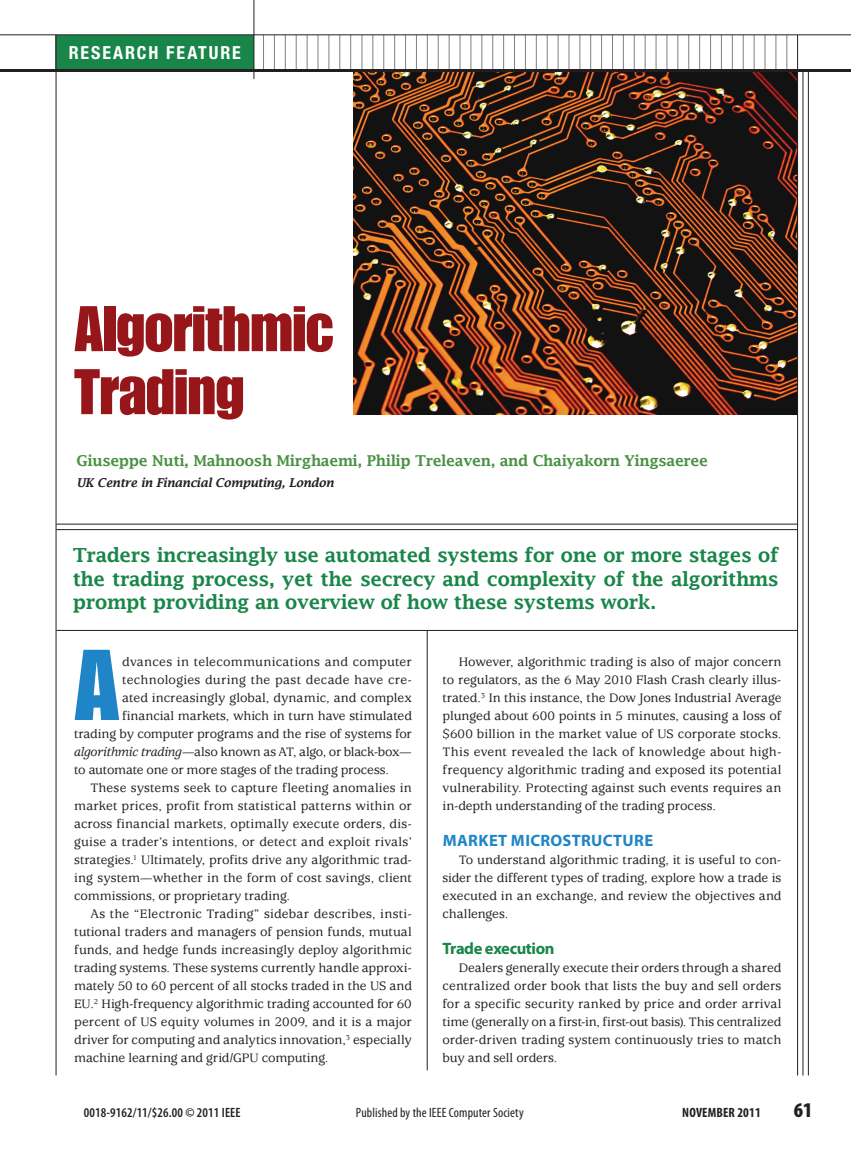
<style>
.page{position:relative;width:851px;height:1161px;background:#fff}
.page>*{position:absolute;margin:0;border:0;box-sizing:border-box;transform-origin:0 0}
.INTRO{font:98.4px "Impact LT Std";color:#1f85c6}
.ARTICLE_TITLE_2{font:63px/63px "Impact LT Std";letter-spacing:-.015em;color:#961619}
.t1{font:900 condensed 21px "Myriad Pro";color:#231f20}
.ABSRACT_PRINT{font:600 19.5px/23.4px "Lucida Fax";letter-spacing:-.025em;color:#198649;text-align:justify}
.SECTION_TITLE{font:700 condensed 18px "Helvetica Neue LT Std";letter-spacing:.105em;color:#fff}
.Heading_1{font:700 16.5px "Myriad Pro";letter-spacing:.02em;color:#1f85c6}
.Heading_2{font:700 16.5px "Myriad Pro";letter-spacing:-.025em;color:#198649}
.AUTHOR{font:600 15px "Lucida Fax";letter-spacing:-.025em;color:#499142}
.PARAGRAPH{font:500 13.5px/18px "Usherwood Std";color:#231f20;text-align:justify}
.INTRO-2{font:500 13.5px "Usherwood Std";color:#231f20}
.INTRO-3{font:500 13.5px "Usherwood Std";letter-spacing:-.02em;color:#231f20}
.INTRO-4{font:500 13.5px "Usherwood Std";letter-spacing:.02em;color:#231f20}
.INTRO-5{font:500 13.5px "Usherwood Std";letter-spacing:.025em;color:#231f20}
.t2{font:condensed 13.5px "Myriad Pro";letter-spacing:.01em;color:#231f20}
.t3{font:600 condensed 13.5px "Myriad Pro";letter-spacing:.01em;color:#231f20}
.t4{font:700 condensed 13.5px "Myriad Pro";letter-spacing:.01em;color:#231f20}
.AUTHOR-2{font:italic 600 12px "Lucida Fax";letter-spacing:-.025em;color:#231f20}
.s1{font-style:italic}
</style>
<div class="page">
<img style="left:354px;top:72px;width:443px;height:342px">
<hr style="left:427px;top:630px;width:1px;height:440px;background:#231f20">
<hr style="left:56px;top:524px;width:741px;height:1px;background:#231f20">
<hr style="left:56px;top:529px;width:741px;height:1px;background:#231f20">
<hr style="left:56px;top:630px;width:741px;height:1px;background:#231f20">
<div style="left:56px;top:35px;width:198px;height:35px;background:#198649"></div>
<hr style="left:55px;top:35px;width:1px;height:36px;background:#808285">
<hr style="left:285px;top:35px;width:1px;height:36px;background:#808285">
<hr style="left:317px;top:35px;width:1px;height:36px;background:#808285">
<hr style="left:339px;top:35px;width:1px;height:36px;background:#808285">
<hr style="left:274px;top:35px;width:1px;height:36px;background:#808285">
<hr style="left:296px;top:35px;width:1px;height:36px;background:#808285">
<hr style="left:328px;top:35px;width:1px;height:36px;background:#808285">
<hr style="left:263px;top:35px;width:1px;height:36px;background:#808285">
<hr style="left:306px;top:35px;width:1px;height:36px;background:#808285">
<hr style="left:350px;top:35px;width:1px;height:36px;background:#808285">
<hr style="left:361px;top:35px;width:1px;height:36px;background:#808285">
<hr style="left:372px;top:35px;width:1px;height:36px;background:#808285">
<hr style="left:383px;top:35px;width:1px;height:36px;background:#808285">
<hr style="left:394px;top:35px;width:1px;height:36px;background:#808285">
<hr style="left:405px;top:35px;width:1px;height:36px;background:#808285">
<hr style="left:416px;top:35px;width:1px;height:36px;background:#808285">
<hr style="left:427px;top:35px;width:1px;height:36px;background:#808285">
<hr style="left:437px;top:35px;width:1px;height:36px;background:#808285">
<hr style="left:448px;top:35px;width:1px;height:36px;background:#808285">
<hr style="left:459px;top:35px;width:1px;height:36px;background:#808285">
<hr style="left:470px;top:35px;width:1px;height:36px;background:#808285">
<hr style="left:481px;top:35px;width:1px;height:36px;background:#808285">
<hr style="left:492px;top:35px;width:1px;height:36px;background:#808285">
<hr style="left:503px;top:35px;width:1px;height:36px;background:#808285">
<hr style="left:514px;top:35px;width:1px;height:36px;background:#808285">
<hr style="left:525px;top:35px;width:1px;height:36px;background:#808285">
<hr style="left:535px;top:35px;width:2px;height:36px;background:#808285">
<hr style="left:546px;top:35px;width:1px;height:36px;background:#808285">
<hr style="left:557px;top:35px;width:1px;height:36px;background:#808285">
<hr style="left:568px;top:35px;width:1px;height:36px;background:#808285">
<hr style="left:579px;top:35px;width:1px;height:36px;background:#808285">
<hr style="left:590px;top:35px;width:1px;height:36px;background:#808285">
<hr style="left:612px;top:35px;width:1px;height:36px;background:#808285">
<hr style="left:644px;top:35px;width:1px;height:36px;background:#808285">
<hr style="left:677px;top:35px;width:1px;height:36px;background:#808285">
<hr style="left:699px;top:35px;width:1px;height:36px;background:#808285">
<hr style="left:731px;top:35px;width:1px;height:36px;background:#808285">
<hr style="left:753px;top:35px;width:1px;height:36px;background:#808285">
<hr style="left:601px;top:35px;width:1px;height:36px;background:#808285">
<hr style="left:633px;top:35px;width:1px;height:36px;background:#808285">
<hr style="left:655px;top:35px;width:1px;height:36px;background:#808285">
<hr style="left:688px;top:35px;width:1px;height:36px;background:#808285">
<hr style="left:721px;top:35px;width:1px;height:36px;background:#808285">
<hr style="left:764px;top:35px;width:1px;height:36px;background:#808285">
<hr style="left:622px;top:35px;width:2px;height:36px;background:#808285">
<hr style="left:666px;top:35px;width:1px;height:36px;background:#808285">
<hr style="left:710px;top:35px;width:1px;height:36px;background:#808285">
<hr style="left:742px;top:35px;width:1px;height:36px;background:#808285">
<hr style="left:786px;top:35px;width:1px;height:36px;background:#808285">
<hr style="left:775px;top:35px;width:1px;height:36px;background:#808285">
<hr style="left:0;top:34px;width:850px;height:1px;background:#231f20">
<hr style="left:0;top:69px;width:850px;height:3px;background:#231f20">
<hr style="left:56px;top:35px;width:1px;height:1041px;background:#231f20">
<hr style="left:253px;top:0;width:1px;height:79px;background:#231f20">
<hr style="left:802px;top:69px;width:1px;height:1007px;background:#231f20">
<hr style="left:808px;top:69px;width:1px;height:1007px;background:#231f20">
<hr style="left:797px;top:35px;width:1px;height:1040px;background:#231f20">
<p class="SECTION_TITLE" style="left:69px;top:41px;width:173px">RESEARCH FEATURE</p>
<p class="ARTICLE_TITLE_2" style="left:74px;top:297px;width:260px">Algorithmic<br>Trading</p>
<p class="AUTHOR" style="left:76px;top:452px;width:633px">Giuseppe Nuti, Mahnoosh Mirghaemi, Philip Treleaven, and Chaiyakorn Yingsaeree</p>
<p class="AUTHOR-2" style="left:76px;top:476px;width:259px">UK Centre in Financial Computing, London</p>
<p class="ABSRACT_PRINT" style="left:73px;top:544px;width:707px">Traders increasingly use automated systems for one or more stages of the trading process, yet the secrecy and complexity of the algorithms prompt providing an overview of how these systems work.</p>
<p class="INTRO" style="left:74px;top:628px;width:47px">A</p>
<p class="INTRO-5" style="left:122px;top:654px;width:291px">dvances in telecommunications and computer</p>
<p class="INTRO-4" style="left:122px;top:672px;width:291px">technologies during the past decade have cre-</p>
<p class="INTRO-2" style="left:122px;top:690px;width:291px">ated increasingly global, dynamic, and complex</p>
<p class="INTRO-2" style="left:122px;top:708px;width:291px">financial markets, which in turn have stimulated</p>
<p class="INTRO-2" style="left:74px;top:726px;width:339px">trading by computer programs and the rise of systems for</p>
<p class="INTRO-3" style="left:74px;top:744px;width:339px"><span class="s1">algorithmic trading</span>—also known as AT, algo, or black-box—</p>
<p class="INTRO-2" style="left:74px;top:762px;width:316px">to automate one or more stages of the trading process.</p>
<p class="PARAGRAPH" style="left:74px;top:779px;width:339px;text-indent:16px">These systems seek to capture fleeting anomalies in market prices, profit from statistical patterns within or across financial markets, optimally execute orders, dis&shy;guise a trader’s intentions, or detect and exploit rivals’ strategies.<sup>1</sup> Ultimately, profits drive any algorithmic trad&shy;ing system—whether in the form of cost savings, client commissions, or proprietary trading.</p>
<p class="PARAGRAPH" style="left:74px;top:905px;width:339px;text-indent:16px">As the “Electronic Trading” sidebar describes, insti&shy;tutional traders and managers of pension funds, mutual funds, and hedge funds increasingly deploy algorithmic trading systems. These systems currently handle approxi&shy;mately 50 to 60 percent of all stocks traded in the US and EU.<sup>2</sup> High-frequency algorithmic trading accounted for 60 percent of US equity volumes in 2009, and it is a major driver for computing and analytics innovation,<sup>3</sup> especially machine learning and grid/GPU computing.</p>
<p class="PARAGRAPH" style="left:442px;top:653px;width:340px;text-indent:16px">However, algorithmic trading is also of major concern to regulators, as the 6 May 2010 Flash Crash clearly illus&shy;trated.<sup>3</sup> In this instance, the Dow Jones Industrial Average plunged about 600 points in 5 minutes, causing a loss of $600 billion in the market value of US corporate stocks.<br>This event revealed the lack of knowledge about high&shy;frequency algorithmic trading and exposed its potential vulnerability. Protecting against such events requires an in-depth understanding of the trading process.</p>
<p class="Heading_1" style="left:443px;top:830px;width:212px">MARKET MICROSTRUCTURE</p>
<p class="PARAGRAPH" style="left:442px;top:851px;width:340px;text-indent:16px">To understand algorithmic trading, it is useful to con&shy;sider the different types of trading, explore how a trade is executed in an exchange, and review the objectives and challenges.</p>
<p class="Heading_2" style="left:442px;top:938px;width:113px">Trade execution</p>
<p class="PARAGRAPH" style="left:442px;top:959px;width:340px;text-indent:16px">Dealers generally execute their orders through a shared centralized order book that lists the buy and sell orders for a specific security ranked by price and order arrival time (generally on a first-in, first-out basis). This centralized order-driven trading system continuously tries to match buy and sell orders.</p>
<p class="t3" style="left:84px;top:1104px;width:158px">0018-9162/11/$26.00 © 2011 IEEE</p>
<p class="t2" style="left:356px;top:1104px;width:169px">Published by the IEEE Computer Society</p>
<p class="t4" style="left:682px;top:1104px;width:80px">NOVEMBER 2011</p>
<p class="t1" style="left:793px;top:1097px;width:20px">61</p>
</div>
